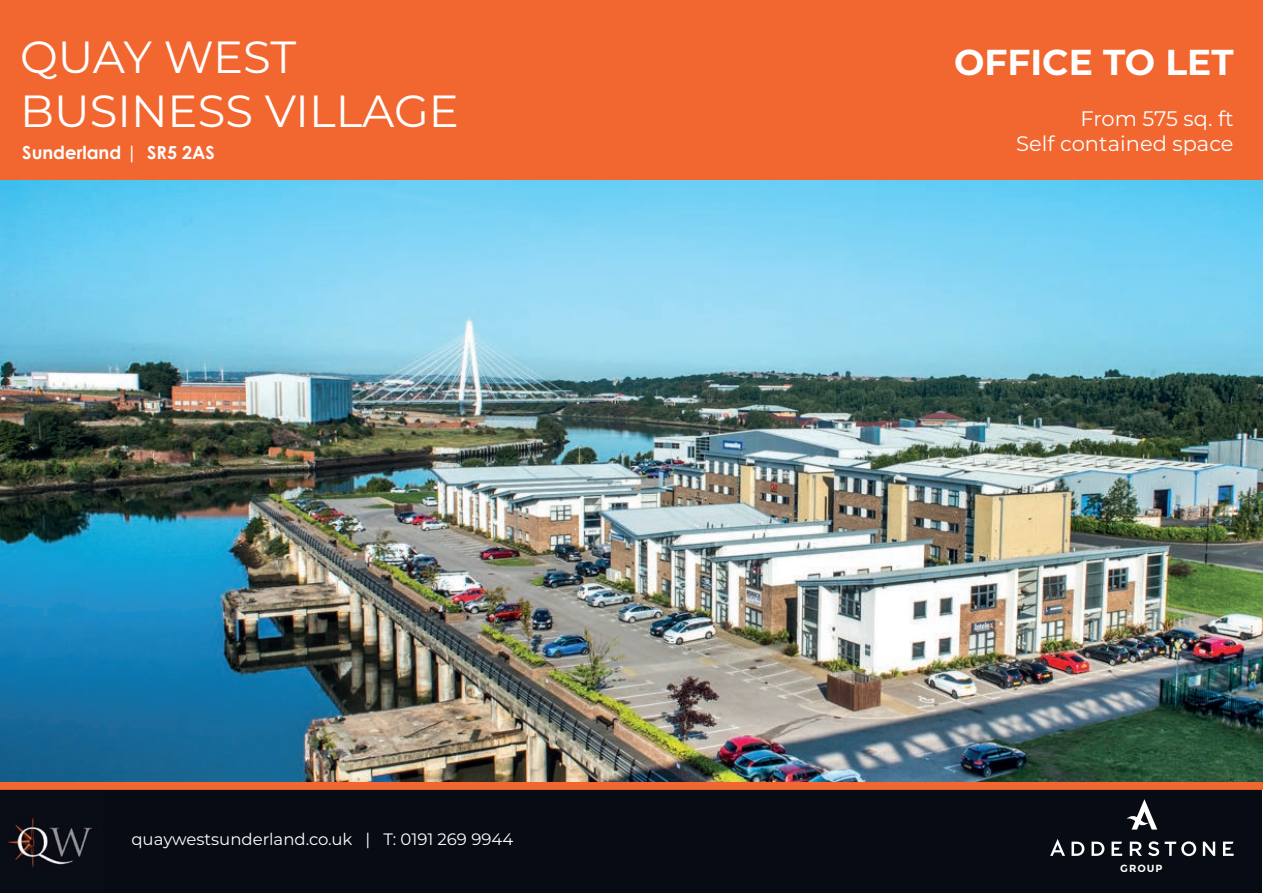
<style>
.page{position:relative;width:1263px;height:893px;background:#fff}
.page>*{position:absolute;margin:0;border:0;box-sizing:border-box;transform-origin:0 0}
.t1{font:45px/54px "Montserrat";color:#fff}
.t2{font:700 36px "Montserrat";color:#fff}
.t3{font:21px/25.2px "Montserrat";color:#fff;text-align:right}
.t4{font:700 18px "Century Gothic";color:#fff}
.t5{font:16.5px "Montserrat";color:#fff}
.t6{font:700 10.35px "Montserrat";letter-spacing:.095em;color:#fff}
</style>
<div class="page">
<div style="left:1px;top:1px;width:1261px;height:178px;background:#f26630"></div>
<div style="left:0;top:0;width:1263px;height:180px;border:2px solid #f26630"></div>
<div style="left:1px;top:786px;width:1261px;height:107px;background:#060b14"></div>
<svg style="left:1050px;top:839px;width:15px;height:17px"></svg>
<svg style="left:1071px;top:842px;width:13px;height:14px"></svg>
<svg style="left:1091px;top:842px;width:13px;height:14px"></svg>
<svg style="left:1111px;top:842px;width:11px;height:14px"></svg>
<svg style="left:1130px;top:842px;width:12px;height:14px"></svg>
<svg style="left:1148px;top:841px;width:11px;height:15px"></svg>
<svg style="left:1165px;top:841px;width:31px;height:15px"></svg>
<svg style="left:1203px;top:842px;width:12px;height:14px"></svg>
<svg style="left:1223px;top:842px;width:10px;height:14px"></svg>
<svg style="left:1126px;top:799px;width:31px;height:30px"></svg>
<div style="left:1px;top:782px;width:1261px;height:7px;background:#f26630"></div>
<div style="left:0;top:782px;width:1263px;height:8px;border:2px solid #f26630"></div>
<img style="left:0;top:790px;width:92px;height:103px">
<img style="left:1px;top:180px;width:1261px;height:602px">
<h1 class="t1" style="left:20px;top:28px;width:440px">QUAY WEST<br>BUSINESS VILLAGE</h1>
<p class="t4" style="left:22px;top:139px;width:194px">Sunderland | SR5 2AS</p>
<p class="t5" style="left:131px;top:827px;width:383px">quaywestsunderland.co.uk | T: 0191 269 9944</p>
<h2 class="t2" style="left:954px;top:37px;width:281px">OFFICE TO LET</h2>
<p class="t3" style="left:1016px;top:105px;width:219px">From 575 sq. ft<br>Self contained space</p>
<p class="t6" style="left:1120px;top:862px;width:44px">GROUP</p>
</div>
